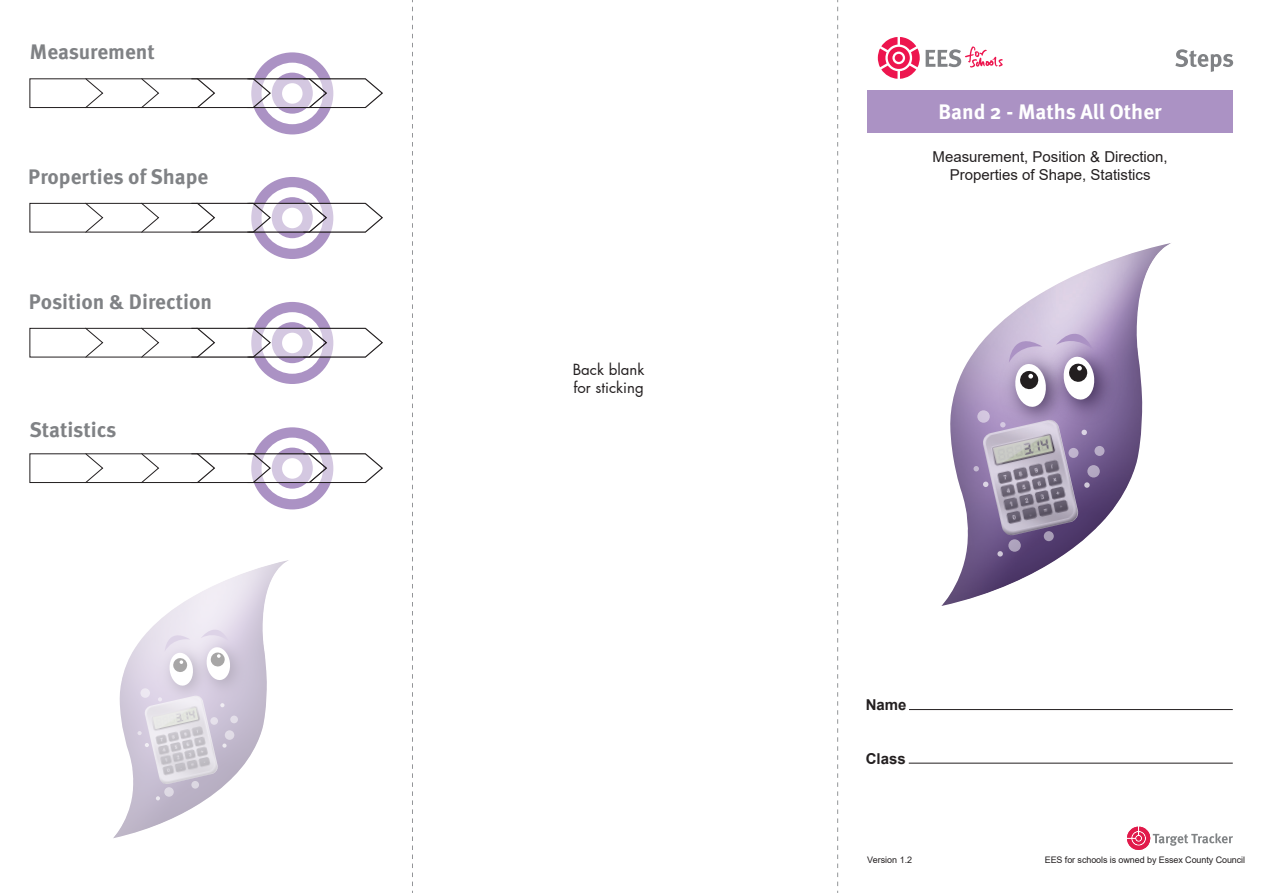
<style>
.page{position:relative;width:1263px;height:893px;background:#fff}
.page>*{position:absolute;margin:0;border:0;box-sizing:border-box;transform-origin:0 0}
.t1{font:700 21px "Meta OT";color:#808285}
.t2{font:700 21px "Meta OT";color:#fff}
.t3{font:15px/18px "Arial";color:#231f20;text-align:center}
.t4{font:15px/18px "Futura";color:#231f20}
.t5{font:700 15px "Arial";color:#231f20}
.t6{font:9px "Arial";letter-spacing:-.01em;color:#231f20}
</style>
<div class="page">
<svg style="left:412px;top:0;width:1px;height:893px"></svg>
<svg style="left:837px;top:0;width:1px;height:893px"></svg>
<img style="left:941px;top:243px;width:230px;height:363px">
<img style="left:994px;top:343px;width:48px;height:77px">
<img style="left:1042px;top:336px;width:83px;height:95px">
<svg style="left:1062px;top:356px;width:34px;height:45px"></svg>
<svg style="left:1009px;top:328px;width:38px;height:80px"></svg>
<svg style="left:1056px;top:317px;width:37px;height:33px"></svg>
<img style="left:982px;top:420px;width:96px;height:116px">
<svg style="left:977px;top:410px;width:13px;height:13px"></svg>
<svg style="left:1087px;top:465px;width:13px;height:12px"></svg>
<svg style="left:1008px;top:539px;width:13px;height:13px"></svg>
<svg style="left:983px;top:482px;width:5px;height:5px"></svg>
<svg style="left:1000px;top:422px;width:5px;height:5px"></svg>
<svg style="left:973px;top:466px;width:6px;height:5px"></svg>
<svg style="left:997px;top:551px;width:6px;height:6px"></svg>
<svg style="left:1084px;top:482px;width:6px;height:6px"></svg>
<svg style="left:1081px;top:430px;width:6px;height:5px"></svg>
<svg style="left:1068px;top:448px;width:10px;height:10px"></svg>
<svg style="left:1094px;top:446px;width:10px;height:10px"></svg>
<svg style="left:1044px;top:531px;width:10px;height:10px"></svg>
<img style="left:113px;top:560px;width:176px;height:278px">
<img style="left:153px;top:637px;width:37px;height:58px">
<img style="left:190px;top:631px;width:64px;height:73px">
<svg style="left:165px;top:625px;width:29px;height:61px"></svg>
<svg style="left:201px;top:617px;width:30px;height:64px"></svg>
<img style="left:144px;top:695px;width:74px;height:90px">
<div style="left:140px;top:688px;width:10px;height:10px;background:#ede8f2;border-radius:50%"></div>
<div style="left:225px;top:730px;width:9px;height:10px;background:#e1dce6;border-radius:50%"></div>
<svg style="left:164px;top:787px;width:10px;height:10px"></svg>
<svg style="left:145px;top:743px;width:4px;height:4px"></svg>
<svg style="left:158px;top:697px;width:4px;height:4px"></svg>
<svg style="left:138px;top:731px;width:4px;height:4px"></svg>
<svg style="left:156px;top:796px;width:4px;height:4px"></svg>
<svg style="left:222px;top:743px;width:5px;height:5px"></svg>
<svg style="left:220px;top:703px;width:4px;height:4px"></svg>
<div style="left:210px;top:717px;width:8px;height:8px;background:#e6e1eb;border-radius:50%"></div>
<div style="left:230px;top:716px;width:8px;height:7px;background:#e2dee8;border-radius:50%"></div>
<div style="left:191px;top:781px;width:8px;height:8px;background:#dcd8e2;border-radius:50%"></div>
<div style="left:251px;top:52px;width:82px;height:82px;background:#ab92c4;border-radius:50%"></div>
<div style="left:262px;top:63px;width:61px;height:61px;background:#fff;border-radius:50%"></div>
<div style="left:272px;top:73px;width:41px;height:41px;background:#ab92c4;border-radius:50%"></div>
<svg style="left:29px;top:78px;width:354px;height:31px"></svg>
<div style="left:251px;top:177px;width:82px;height:82px;background:#ab92c4;border-radius:50%"></div>
<div style="left:262px;top:187px;width:61px;height:62px;background:#fff;border-radius:50%"></div>
<svg style="left:272px;top:197px;width:41px;height:41px"></svg>
<svg style="left:29px;top:203px;width:354px;height:30px"></svg>
<div style="left:251px;top:302px;width:82px;height:82px;background:#ab92c4;border-radius:50%"></div>
<div style="left:262px;top:312px;width:61px;height:62px;background:#fff;border-radius:50%"></div>
<svg style="left:272px;top:322px;width:41px;height:41px"></svg>
<svg style="left:29px;top:328px;width:354px;height:30px"></svg>
<div style="left:251px;top:427px;width:82px;height:82px;background:#ab92c4;border-radius:50%"></div>
<div style="left:262px;top:438px;width:61px;height:61px;background:#fff;border-radius:50%"></div>
<div style="left:272px;top:448px;width:41px;height:41px;background:#ab92c4;border-radius:50%"></div>
<svg style="left:29px;top:453px;width:354px;height:31px"></svg>
<div style="left:867px;top:91px;width:366px;height:42px;background:#ab92c4"></div>
<hr style="left:909px;top:709px;width:324px;height:1px;background:#231f20">
<hr style="left:909px;top:763px;width:324px;height:1px;background:#231f20">
<svg style="left:1127px;top:827px;width:106px;height:23px"></svg>
<svg style="left:1175px;top:49px;width:58px;height:23px"></svg>
<svg style="left:878px;top:37px;width:42px;height:42px"></svg>
<svg style="left:926px;top:46px;width:77px;height:22px"></svg>
<h1 class="t1" style="left:30px;top:38px;width:126px">Measurement</h1>
<h1 class="t1" style="left:28px;top:163px;width:182px">Properties of Shape</h1>
<h1 class="t1" style="left:29px;top:288px;width:185px">Position &amp; Direction</h1>
<h1 class="t1" style="left:29px;top:416px;width:89px">Statistics</h1>
<p class="t4" style="left:573px;top:361px;width:73px">Back blank for sticking</p>
<h1 class="t2" style="left:938px;top:98px;width:225px">Band 2 - Maths All Other</h1>
<p class="t3" style="left:932px;top:147px;width:237px">Measurement, Position &amp; Direction,<br>Properties of Shape, Statistics</p>
<p class="t5" style="left:866px;top:694px;width:42px">Name</p>
<p class="t5" style="left:866px;top:748px;width:42px">Class</p>
<p class="t6" style="left:867px;top:854px;width:47px">Version 1.2</p>
<p class="t6" style="left:1045px;top:854px;width:202px">EES for schools is owned by Essex County Council</p>
</div>
